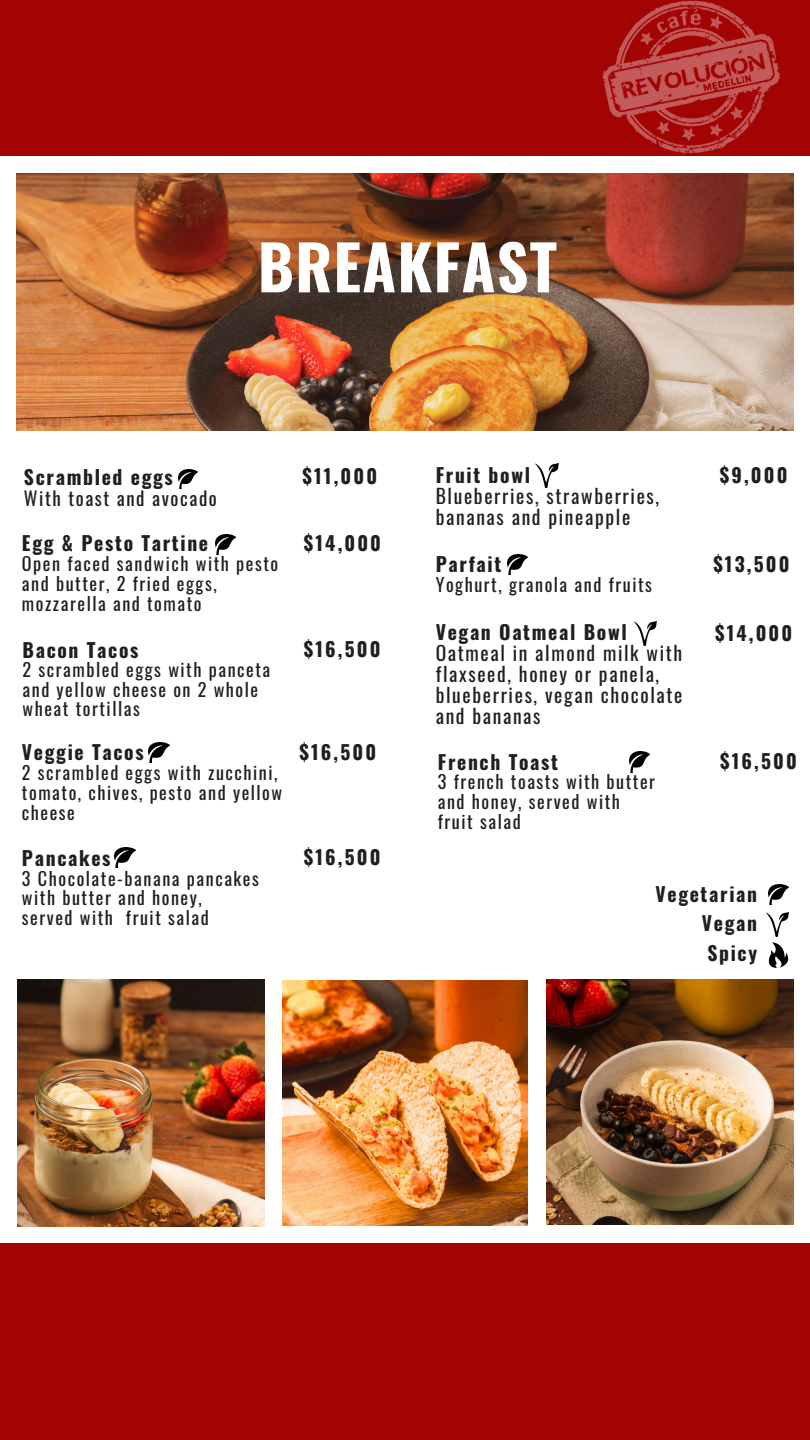
<style>
.page{position:relative;width:810px;height:1440px;background:#fff}
.page>*{position:absolute;margin:0;border:0;box-sizing:border-box;transform-origin:0 0}
.t1{font:700 61.6px "Oswald";letter-spacing:.02em;color:#fff}
.t2{font:700 19.6px "Oswald";letter-spacing:.085em;color:#1f1f1f}
.t3{font:19.6px/21px "Oswald";letter-spacing:.085em;color:#1f1f1f}
.t4{font:18.8px "Oswald";letter-spacing:.085em;color:#1f1f1f}
.t5{font:18.2px/19.9px "Oswald";letter-spacing:.085em;color:#1f1f1f}
</style>
<div class="page">
<div style="left:0;top:0;width:810px;height:156px;background:#a20404"></div>
<div style="left:0;top:1244px;width:810px;height:196px;background:#a20404"></div>
<img style="left:16px;top:173px;width:777px;height:257px">
<img style="left:216px;top:534px;width:20px;height:20px">
<img style="left:630px;top:752px;width:20px;height:20px">
<img style="left:115px;top:848px;width:20px;height:20px">
<img style="left:769px;top:884px;width:20px;height:21px">
<img style="left:507px;top:555px;width:20px;height:20px">
<img style="left:547px;top:979px;width:247px;height:246px">
<img style="left:282px;top:981px;width:246px;height:245px">
<img style="left:18px;top:980px;width:246px;height:246px">
<img style="left:766px;top:913px;width:23px;height:24px">
<img style="left:768px;top:942px;width:21px;height:26px">
<img style="left:634px;top:621px;width:23px;height:24px">
<img style="left:179px;top:469px;width:18px;height:19px">
<img style="left:536px;top:463px;width:22px;height:24px">
<img style="left:149px;top:743px;width:20px;height:20px">
<img style="left:603px;top:0;width:177px;height:154px">
<p class="t1" style="left:258px;top:219px;width:301px">BREAKFAST</p>
<p class="t2" style="left:24px;top:462px;width:150px">Scrambled eggs</p>
<p class="t4" style="left:24px;top:483px;width:194px">With toast and avocado</p>
<p class="t2" style="left:22px;top:527px;width:188px">Egg &amp; Pesto Tartine</p>
<h1 class="t5" style="left:22px;top:553px;width:258px">Open faced sandwich with pesto and butter, 2 fried eggs, mozzarella and tomato</h1>
<p class="t2" style="left:23px;top:634px;width:117px">Bacon Tacos</p>
<h2 class="t5" style="left:23px;top:659px;width:249px">2 scrambled eggs with panceta</h2>
<p class="t5" style="left:23px;top:679px;width:237px;line-height:19.5px">and yellow cheese on 2 whole wheat tortillas</p>
<h3 class="t2" style="left:22px;top:737px;width:123px">Veggie Tacos</h3>
<h3 class="t5" style="left:22px;top:762px;width:262px">2 scrambled eggs with zucchini, tomato, chives, pesto and yellow cheese</h3>
<p class="t2" style="left:303px;top:461px;width:76px">$11,000</p>
<p class="t2" style="left:304px;top:527px;width:79px">$14,000</p>
<p class="t2" style="left:304px;top:633px;width:78px">$16,500</p>
<p class="t2" style="left:300px;top:737px;width:78px">$16,500</p>
<p class="t2" style="left:436px;top:459px;width:96px">Fruit bowl</p>
<p class="t3" style="left:436px;top:484px;width:225px">Blueberries, strawberries, bananas and pineapple</p>
<h2 class="t2" style="left:436px;top:549px;width:67px">Parfait</h2>
<p class="t5" style="left:436px;top:574px;width:218px">Yoghurt, granola and fruits</p>
<h2 class="t2" style="left:436px;top:617px;width:193px">Vegan Oatmeal Bowl</h2>
<p class="t3" style="left:436px;top:642px;width:248px">Oatmeal in almond milk with</p>
<p class="t3" style="left:436px;top:663px;width:248px">flaxseed, honey or panela, blueberries, vegan chocolate</p>
<p class="t3" style="left:436px;top:705px;width:106px">and bananas</p>
<p class="t2" style="left:438px;top:746px;width:122px">French Toast</p>
<p class="t5" style="left:438px;top:771px;width:219px">3 french toasts with butter</p>
<p class="t5" style="left:438px;top:791px;width:184px">and honey, served with</p>
<h2 class="t5" style="left:438px;top:811px;width:84px">fruit salad</h2>
<h3 class="t2" style="left:720px;top:459px;width:69px">$9,000</h3>
<p class="t2" style="left:713px;top:549px;width:78px">$13,500</p>
<h2 class="t2" style="left:715px;top:618px;width:79px">$14,000</h2>
<p class="t2" style="left:720px;top:746px;width:78px">$16,500</p>
<p class="t2" style="left:22px;top:843px;width:90px">Pancakes</p>
<p class="t5" style="left:22px;top:868px;width:238px">3 Chocolate-banana pancakes</p>
<p class="t5" style="left:22px;top:887px;width:181px">with butter and honey,</p>
<h2 class="t5" style="left:22px;top:907px;width:188px">served with fruit salad</h2>
<p class="t2" style="left:304px;top:842px;width:78px">$16,500</p>
<p class="t2" style="left:656px;top:878px;width:103px">Vegetarian</p>
<p class="t2" style="left:702px;top:908px;width:57px">Vegan</p>
<p class="t2" style="left:707px;top:938px;width:51px">Spicy</p>
</div>
